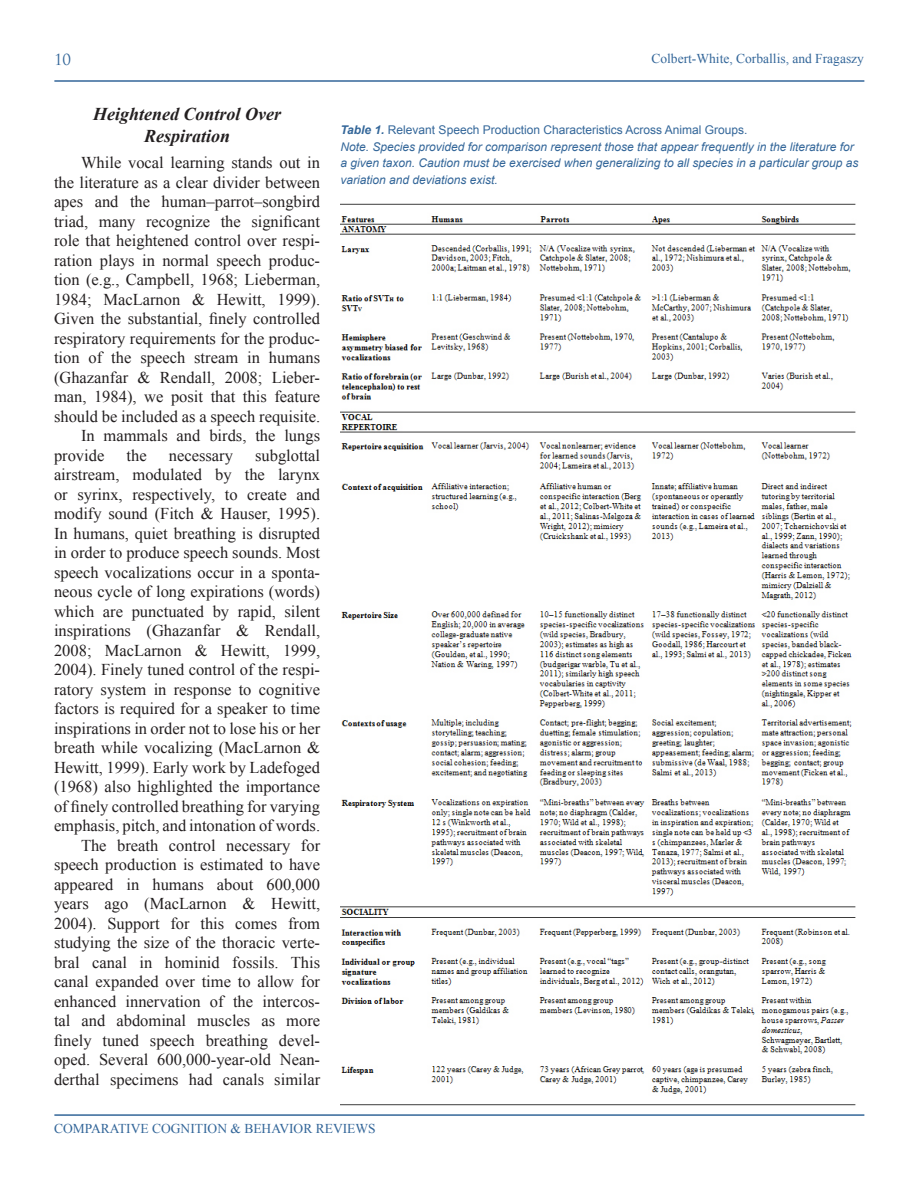
<style>
.page{position:relative;width:918px;height:1188px;background:#fff}
.page>*{position:absolute;margin:0;border:0;box-sizing:border-box;transform-origin:0 0}
.Section_Sub-Header{font:italic 700 18px/21.6px "Times New Roman";color:#231f20;text-align:center}
.Content{font:16.5px/19.5px "Times New Roman";color:#231f20;text-align:justify}
.t1{font:15px "Trajan Pro";color:#369}
.t2{font:13.5px "Times New Roman";color:#369}
.caption_3{font:italic 12px/16.5px "Arial";color:#369}
.s1{font-weight:700}
.s2{font-style:normal}
</style>
<div class="page">
<hr style="left:54px;top:1114px;width:810px;height:2px;background:#369">
<hr style="left:54px;top:80px;width:810px;height:2px;background:#369">
<img style="left:340px;top:203px;width:516px;height:903px">
<p class="t1" style="left:54px;top:50px;width:19px">10</p>
<p class="Section_Sub-Header" style="left:93px;top:103px;width:190px">Heightened Control Over<br>Respiration</p>
<p class="Content" style="left:54px;top:153px;width:268px;text-indent:27px">While vocal learning stands out in the literature as a clear divider between apes and the human–parrot–songbird triad, many recognize the significant role that heightened control over respi&shy;ration plays in normal speech produc&shy;tion (e.g., Campbell, 1968; Lieberman, 1984; MacLarnon &amp; Hewitt, 1999).<br>Given the substantial, finely controlled respiratory requirements for the produc&shy;tion of the speech stream in humans (Ghazanfar &amp; Rendall, 2008; Lieber&shy;man, 1984), we posit that this feature should be included as a speech requisite.</p>
<p class="Content" style="left:54px;top:426px;width:268px;text-indent:27px">In mammals and birds, the lungs provide</p>
<p class="Content" style="left:54px;top:445px;width:268px;text-indent:201px">subglottal airstream, modulated by the larynx or syrinx, respectively, to create and modify sound (Fitch &amp; Hauser, 1995).<br>In humans, quiet breathing is disrupted in order to produce speech sounds. Most speech vocalizations occur in a sponta&shy;neous cycle of long expirations (words) which are punctuated by rapid, silent inspirations (Ghazanfar &amp; Rendall, 2008; MacLarnon &amp; Hewitt, 1999, 2004). Finely tuned control of the respi&shy;ratory system in response to cognitive factors is required for a speaker to time inspirations in order not to lose his or her breath while vocalizing (MacLarnon &amp; Hewitt, 1999). Early work by Ladefoged (1968) also highlighted the importance of finely controlled breathing for varying emphasis, pitch, and intonation of words.</p>
<p class="Content" style="left:54px;top:835px;width:268px;text-indent:27px">The breath control necessary for speech production is estimated to have appeared in humans about 600,000 years ago (MacLarnon &amp; Hewitt, 2004). Support for this comes from studying the size of the thoracic verte&shy;bral canal in hominid fossils. This canal expanded over time to allow for enhanced innervation of the intercos&shy;tal and abdominal muscles as more finely tuned speech breathing devel&shy;oped. Several 600,000-year-old Nean&shy;derthal specimens had canals similar</p>
<p class="Content" style="left:127px;top:445px;width:22px">the</p>
<p class="Content" style="left:169px;top:445px;width:66px">necessary</p>
<p class="t2" style="left:651px;top:50px;width:214px">Colbert-White, Corballis, and Fragaszy</p>
<p class="caption_3" style="left:340px;top:122px;width:520px"><span class="s1">Table 1.</span> <span class="s2">Relevant Speech Production Characteristics Across Animal Groups.<br></span>Note. Species provided for comparison represent those that appear frequently in the literature for a given taxon. Caution must be exercised when generalizing to all species in a particular group as variation and deviations exist.</p>
<p class="t2" style="left:54px;top:1120px;width:323px">COMPARATIVE COGNITION &amp; BEHAVIOR REVIEWS</p>
</div>
